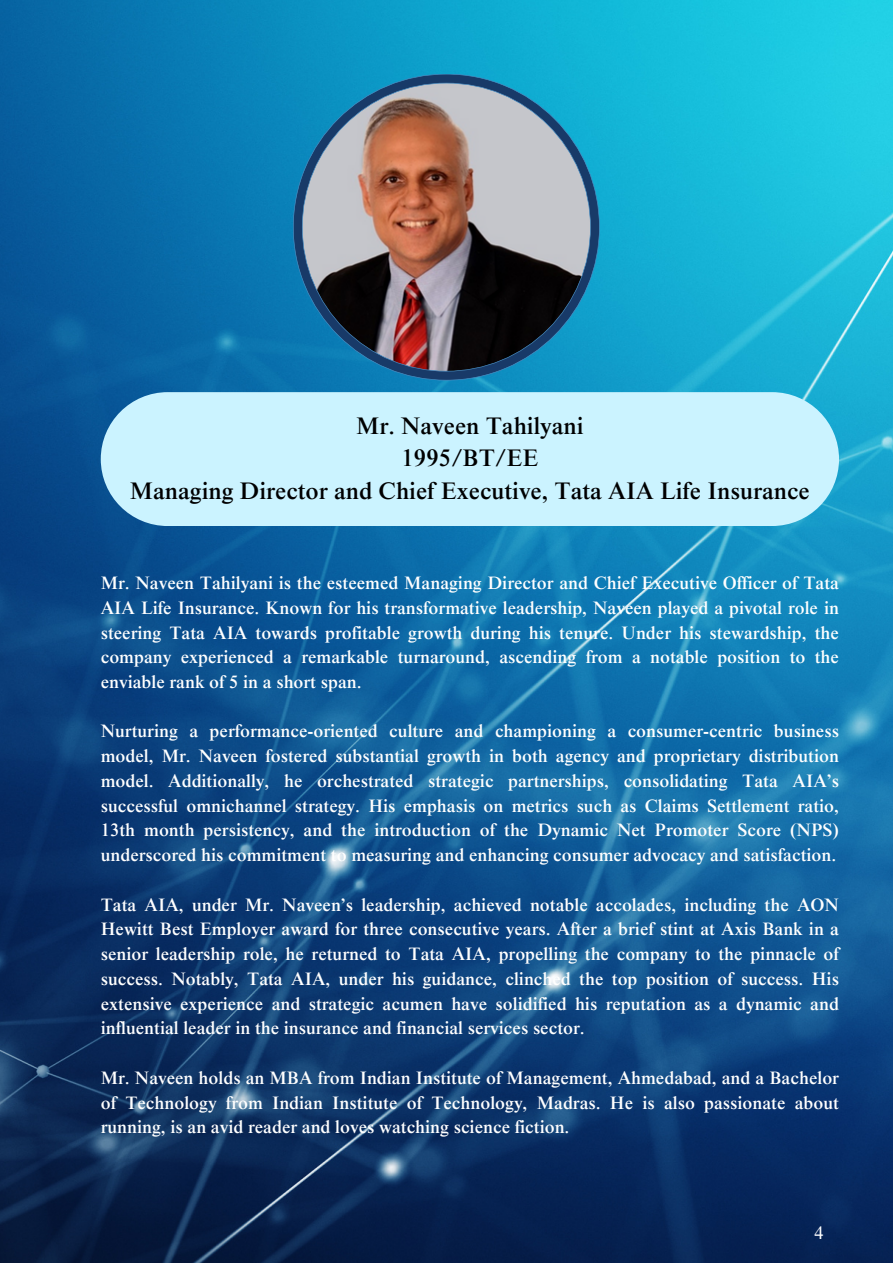
<style>
.page{position:relative;width:893px;height:1264px;background:#fff}
.page>*{position:absolute;margin:0;border:0;box-sizing:border-box;transform-origin:0 0}
.t1{font:500 24px "Times NRMT Pro";color:#000}
.t2{font:500 18px/24.8px "Times NRMT Pro";color:#fff;text-align:justify}
.t3{font:18px "Times NRMT Pro";color:#fff}
</style>
<div class="page">
<img style="left:0;top:0;width:892px;height:1262px">
<img style="left:293px;top:74px;width:306px;height:306px">
<div style="left:101px;top:392px;width:738px;height:134px;background:#cbf3ff;border-radius:67px"></div>
<p class="t1" style="left:356px;top:416px;width:229px">Mr. Naveen Tahilyani</p>
<p class="t1" style="left:401px;top:449px;width:138px">1995/BT/EE</p>
<p class="t1" style="left:130px;top:482px;width:681px">Managing Director and Chief Executive, Tata AIA Life Insurance</p>
<p class="t2" style="left:101px;top:573px;width:739px">Mr. Naveen Tahilyani is the esteemed Managing Director and Chief Executive Officer of Tata AIA Life Insurance. Known for his transformative leadership, Naveen played a pivotal role in steering Tata AIA towards profitable growth during his tenure. Under his stewardship, the company experienced a remarkable turnaround, ascending from a notable position to the enviable rank of 5 in a short span.</p>
<p class="t2" style="left:101px;top:721px;width:739px">Nurturing a performance-oriented culture and championing a consumer-centric business model, Mr. Naveen fostered substantial growth in both agency and proprietary distribution model. Additionally, he orchestrated strategic partnerships, consolidating Tata AIA’s successful omnichannel strategy. His emphasis on metrics such as Claims Settlement ratio, 13th month persistency, and the introduction of the Dynamic Net Promoter Score (NPS) underscored his commitment to measuring and enhancing consumer advocacy and satisfaction.</p>
<p class="t2" style="left:101px;top:894px;width:739px">Tata AIA, under Mr. Naveen’s leadership, achieved notable accolades, including the AON Hewitt Best Employer award for three consecutive years. After a brief stint at Axis Bank in a senior leadership role, he returned to Tata AIA, propelling the company to the pinnacle of success. Notably, Tata AIA, under his guidance, clinched the top position of success. His extensive experience and strategic acumen have solidified his reputation as a dynamic and influential leader in the insurance and financial services sector.</p>
<p class="t2" style="left:101px;top:1067px;width:739px">Mr. Naveen holds an MBA from Indian Institute of Management, Ahmedabad, and a Bachelor of Technology from Indian Institute of Technology, Madras. He is also passionate about running, is an avid reader and loves watching science fiction.</p>
<p class="t3" style="left:814px;top:1225px;width:10px">4</p>
</div>
